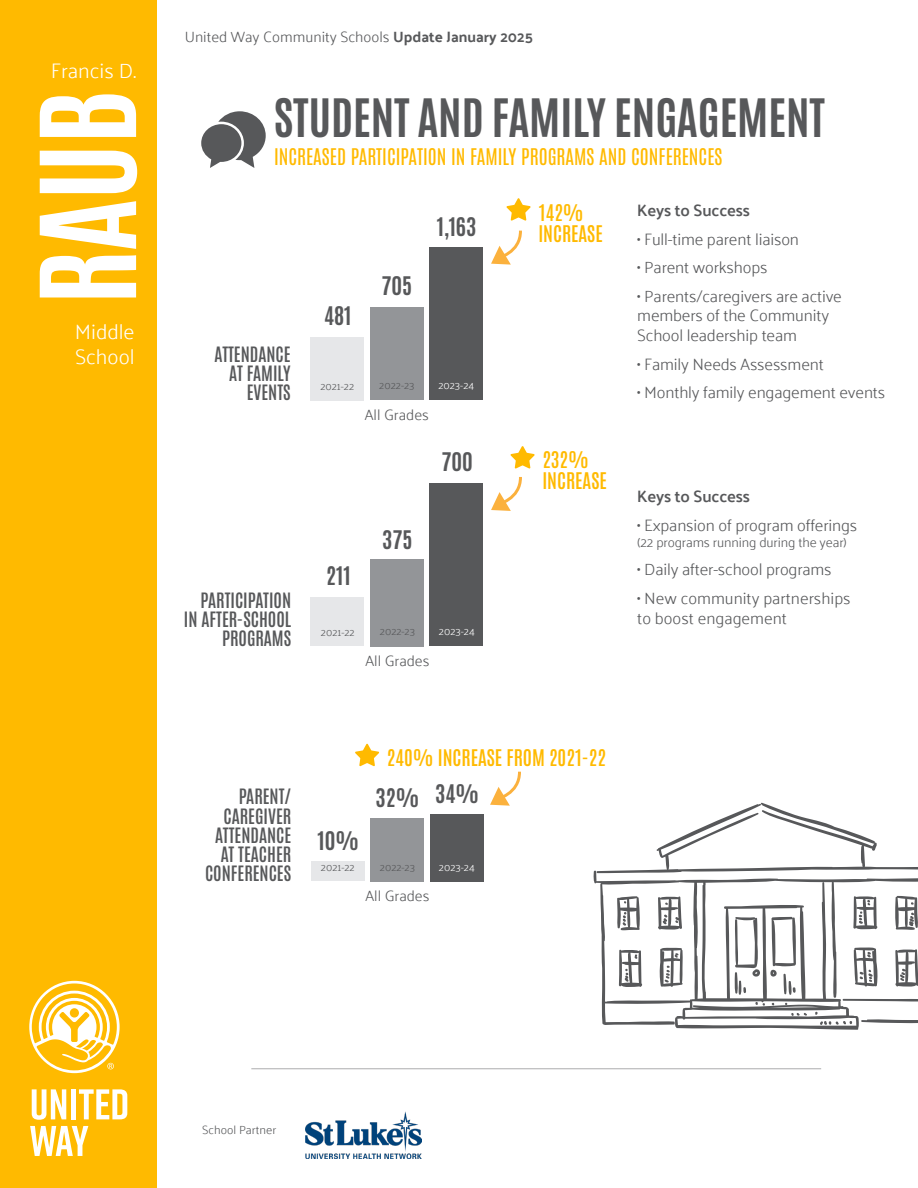
<style>
.page{position:relative;width:918px;height:1188px;background:#fff}
.page>*{position:absolute;margin:0;border:0;box-sizing:border-box;transform-origin:0 0}
.t1{font:700 112.2px "Antonio";color:#fff}
.t2{font:700 45px "Antonio";color:#57585a}
.t3{font:700 21.75px "Antonio";color:#57585a}
.t4{font:300 21px/25.2px "Palanquin";color:#fff}
.t5{font:19.5px "Antonio";color:#ffba00}
.t6{font:600 19.5px "Antonio";color:#ffba00}
.t7{font:600 18px/19.2px "Antonio";color:#57585a;text-align:right}
.t8{font:300 16.5px/19.8px "Palanquin";letter-spacing:-.01em;color:#57585a}
.t9{font:600 16.5px "Palanquin";letter-spacing:-.01em;color:#57585a}
.t10{font:300 15px "Palanquin";color:#57585a}
.t11{font:300 13.5px "Palanquin";letter-spacing:-.01em;color:#57585a}
.t12{font:300 12px "Palanquin";color:#57585a}
.t13{font:300 10.5px "Palanquin";color:#57585a}
.t14{font:300 10.5px "Palanquin";color:#fff}
.s1{font-weight:700}
</style>
<div class="page">
<div style="left:429px;top:484px;width:54px;height:162px;background:#57585a"></div>
<div style="left:370px;top:559px;width:54px;height:87px;background:#939598"></div>
<div style="left:311px;top:597px;width:53px;height:49px;background:#e6e7e9"></div>
<div style="left:430px;top:814px;width:54px;height:67px;background:#57585a"></div>
<div style="left:371px;top:818px;width:53px;height:63px;background:#939598"></div>
<div style="left:311px;top:862px;width:54px;height:19px;background:#e6e7e9"></div>
<div style="left:0;top:0;width:157px;height:1188px;background:#ffba00"></div>
<svg style="left:32px;top:1089px;width:34px;height:31px"></svg>
<div style="left:71px;top:1089px;width:5px;height:30px;background:#fff"></div>
<svg style="left:79px;top:1089px;width:48px;height:30px"></svg>
<svg style="left:30px;top:1126px;width:58px;height:30px"></svg>
<svg style="left:29px;top:981px;width:91px;height:92px"></svg>
<hr style="left:251px;top:1068px;width:570px;height:1px;background:#57585a">
<div style="left:429px;top:247px;width:54px;height:153px;background:#57585a"></div>
<div style="left:370px;top:307px;width:54px;height:93px;background:#939598"></div>
<div style="left:311px;top:337px;width:53px;height:63px;background:#e6e7e9"></div>
<svg style="left:201px;top:111px;width:65px;height:57px"></svg>
<svg style="left:506px;top:198px;width:25px;height:23px"></svg>
<svg style="left:491px;top:230px;width:31px;height:35px"></svg>
<svg style="left:355px;top:744px;width:24px;height:22px"></svg>
<svg style="left:491px;top:446px;width:44px;height:65px"></svg>
<svg style="left:490px;top:771px;width:31px;height:35px"></svg>
<svg style="left:656px;top:803px;width:221px;height:64px"></svg>
<svg style="left:594px;top:867px;width:324px;height:163px"></svg>
<svg style="left:619px;top:950px;width:23px;height:37px"></svg>
<svg style="left:617px;top:896px;width:23px;height:34px"></svg>
<svg style="left:658px;top:896px;width:24px;height:34px"></svg>
<svg style="left:659px;top:948px;width:24px;height:39px"></svg>
<svg style="left:853px;top:896px;width:24px;height:33px"></svg>
<svg style="left:854px;top:947px;width:24px;height:39px"></svg>
<svg style="left:895px;top:949px;width:23px;height:38px"></svg>
<svg style="left:895px;top:896px;width:23px;height:34px"></svg>
<svg style="left:734px;top:917px;width:26px;height:78px"></svg>
<svg style="left:770px;top:917px;width:26px;height:78px"></svg>
<img style="left:306px;top:1112px;width:115px;height:46px">
<p class="t4" style="left:51px;top:58px;width:87px">Francis D.</p>
<p class="t1" style="left:7px;top:305px;width:216px;rotate:-90deg">RAUB</p>
<p class="t4" style="left:75px;top:319px;width:61px">Middle<br>School</p>
<p class="t10" style="left:185px;top:28px;width:350px">United Way Community Schools <span class="s1">Update January 2025</span></p>
<p class="t2" style="left:274px;top:85px;width:552px">STUDENT AND FAMILY ENGAGEMENT</p>
<p class="t5" style="left:274px;top:142px;width:450px">INCREASED PARTICIPATION IN FAMILY PROGRAMS AND CONFERENCES</p>
<p class="t7" style="left:214px;top:345px;width:78px">ATTENDANCE<br>AT FAMILY<br>EVENTS</p>
<p class="t7" style="left:184px;top:591px;width:109px">PARTICIPATION<br>IN AFTER-SCHOOL<br>PROGRAMS</p>
<p class="t3" style="left:324px;top:300px;width:29px">481</p>
<p class="t3" style="left:381px;top:270px;width:32px">705</p>
<p class="t3" style="left:437px;top:210px;width:41px">1,163</p>
<p class="t13" style="left:320px;top:380px;width:35px">2021-22</p>
<p class="t13" style="left:379px;top:380px;width:37px">2022-23</p>
<p class="t14" style="left:438px;top:380px;width:37px">2023-24</p>
<p class="t10" style="left:365px;top:406px;width:66px">All Grades</p>
<p class="t3" style="left:441px;top:446px;width:33px">700</p>
<p class="t3" style="left:326px;top:560px;width:26px">211</p>
<p class="t3" style="left:382px;top:523px;width:32px">375</p>
<p class="t13" style="left:321px;top:626px;width:35px">2021-22</p>
<p class="t13" style="left:380px;top:626px;width:37px">2022-23</p>
<p class="t10" style="left:365px;top:652px;width:66px">All Grades</p>
<p class="t14" style="left:439px;top:626px;width:37px">2023-24</p>
<p class="t6" style="left:538px;top:198px;width:47px">142%</p>
<p class="t6" style="left:538px;top:219px;width:66px">INCREASE</p>
<p class="t6" style="left:542px;top:446px;width:48px">232%</p>
<p class="t6" style="left:542px;top:467px;width:66px">INCREASE</p>
<p class="t9" style="left:637px;top:201px;width:114px">Keys to Success</p>
<p class="t8" style="left:637px;top:229px;width:163px">• Full-time parent liaison</p>
<p class="t8" style="left:637px;top:258px;width:132px">• Parent workshops</p>
<p class="t8" style="left:637px;top:286px;width:206px">• Parents/caregivers are active members of the Community</p>
<p class="t8" style="left:637px;top:326px;width:161px">School leadership team</p>
<p class="t8" style="left:637px;top:354px;width:188px">• Family Needs Assessment</p>
<p class="t8" style="left:637px;top:383px;width:250px">• Monthly family engagement events</p>
<p class="t9" style="left:637px;top:487px;width:114px">Keys to Success</p>
<p class="t8" style="left:637px;top:515px;width:222px">• Expansion of program offerings</p>
<p class="t11" style="left:637px;top:534px;width:211px">(22 programs running during the year)</p>
<p class="t8" style="left:637px;top:560px;width:196px">• Daily after-school programs</p>
<p class="t8" style="left:637px;top:588px;width:215px">• New community partnerships</p>
<p class="t8" style="left:637px;top:608px;width:151px">to boost engagement</p>
<p class="t7" style="left:224px;top:787px;width:69px">PARENT/<br>CAREGIVER</p>
<p class="t7" style="left:205px;top:826px;width:88px">ATTENDANCE<br>AT TEACHER<br>CONFERENCES</p>
<p class="t6" style="left:387px;top:744px;width:220px">240% INCREASE FROM 2021-22</p>
<p class="t3" style="left:318px;top:824px;width:43px">10%</p>
<p class="t13" style="left:321px;top:861px;width:35px">2021-22</p>
<p class="t3" style="left:376px;top:782px;width:45px">32%</p>
<p class="t3" style="left:435px;top:778px;width:45px">34%</p>
<p class="t13" style="left:380px;top:861px;width:37px">2022-23</p>
<p class="t14" style="left:439px;top:861px;width:37px">2023-24</p>
<p class="t10" style="left:365px;top:887px;width:66px">All Grades</p>
<p class="t12" style="left:202px;top:1122px;width:76px">School Partner</p>
</div>
